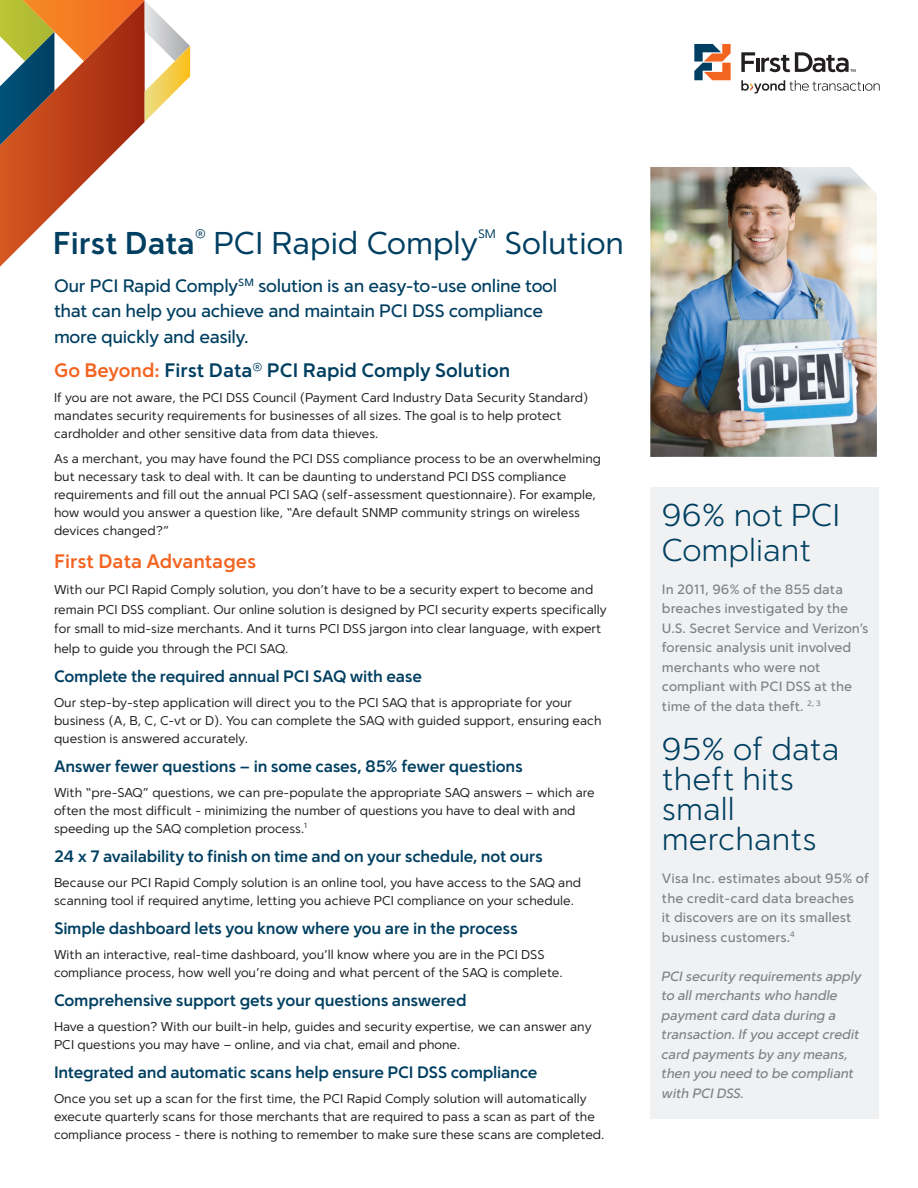
<style>
.page{position:relative;width:918px;height:1188px;background:#fff}
.page>*{position:absolute;margin:0;border:0;box-sizing:border-box;transform-origin:0 0}
.t1{font:300 31.5px/30px "Simple Sans";color:#003f61}
.t2{font:31.5px "Simple Sans";color:#003f61}
.t3{font:700 31.5px "Simple Sans";color:#003f61}
.t4{font:700 19.5px "Simple Sans";color:#003f61}
.t5{font:700 19.5px "Simple Sans";color:#f36421}
.t6{font:500 18px/25.5px "Simple Sans";letter-spacing:-.02em;color:#003f61}
.t7{font:700 16.5px "Simple Sans";letter-spacing:-.015em;color:#003f61}
.t8{font:500 13.5px/19.5px "Simple Sans";color:#808285}
.t9{font:italic 500 13.5px/19.5px "Simple Sans";color:#808285}
.t10{font:12.75px/18px "Simple Sans";color:#231f20}
.t11{font:12.3px "Simple Sans";color:#003f61}
.t12{font:700 12.3px "Simple Sans";color:#003f61}
.s1{color:#f36421}
</style>
<div class="page">
<div style="left:650px;top:488px;width:229px;height:631px;background:#f0f1f2"></div>
<img style="left:650px;top:167px;width:227px;height:290px">
<svg style="left:694px;top:44px;width:37px;height:36px"></svg>
<hr style="left:756px;top:58px;width:3px;height:14px;background:#231f20">
<svg style="left:741px;top:52px;width:14px;height:20px"></svg>
<svg style="left:741px;top:80px;width:139px;height:13px"></svg>
<svg style="left:761px;top:52px;width:95px;height:20px"></svg>
<svg style="left:0;top:0;width:190px;height:267px"></svg>
<h1 class="t3" style="left:53px;top:224px;width:144px">First Data</h1>
<p class="t12" style="left:195px;top:226px;width:12px">®</p>
<h1 class="t2" style="left:214px;top:224px;width:266px">PCI Rapid Comply</h1>
<p class="t11" style="left:478px;top:226px;width:19px">SM</p>
<h1 class="t2" style="left:505px;top:224px;width:121px">Solution</h1>
<h3 class="t6" style="left:54px;top:273px;width:505px">Our PCI Rapid Comply<sup>SM</sup> solution is an easy-to-use online tool that can help you achieve and maintain PCI DSS compliance more quickly and easily.</h3>
<h2 class="t4" style="left:54px;top:359px;width:458px"><span class="s1">Go Beyond:</span> First Data<sup>®</sup> PCI Rapid Comply Solution</h2>
<p class="t10" style="left:54px;top:388px;width:536px">If you are not aware, the PCI DSS Council (Payment Card Industry Data Security Standard) mandates security requirements for businesses of all sizes. The goal is to help protect cardholder and other sensitive data from data thieves.</p>
<p class="t10" style="left:54px;top:449px;width:549px">As a merchant, you may have found the PCI DSS compliance process to be an overwhelming but necessary task to deal with. It can be daunting to understand PCI DSS compliance requirements and fill out the annual PCI SAQ (self-assessment questionnaire). For example, how would you answer a question like, “Are default SNMP community strings on wireless devices changed?”</p>
<h2 class="t5" style="left:54px;top:549px;width:204px">First Data Advantages</h2>
<p class="t10" style="left:54px;top:580px;width:554px;line-height:19.5px">With our PCI Rapid Comply solution, you don’t have to be a security expert to become and remain PCI DSS compliant. Our online solution is designed by PCI security experts specifically for small to mid-size merchants. And it turns PCI DSS jargon into clear language, with expert help to guide you through the PCI SAQ.</p>
<p class="t7" style="left:54px;top:666px;width:370px">Complete the required annual PCI SAQ with ease</p>
<p class="t10" style="left:54px;top:693px;width:549px">Our step-by-step application will direct you to the PCI SAQ that is appropriate for your business (A, B, C, C-vt or D). You can complete the SAQ with guided support, ensuring each question is answered accurately.</p>
<p class="t7" style="left:54px;top:756px;width:470px">Answer fewer questions – in some cases, 85% fewer questions</p>
<p class="t10" style="left:54px;top:783px;width:542px">With “pre-SAQ” questions, we can pre-populate the appropriate SAQ answers – which are often the most difficult - minimizing the number of questions you have to deal with and speeding up the SAQ completion process.<sup>1</sup></p>
<p class="t7" style="left:54px;top:846px;width:490px">24 x 7 availability to finish on time and on your schedule, not ours</p>
<p class="t10" style="left:54px;top:873px;width:529px">Because our PCI Rapid Comply solution is an online tool, you have access to the SAQ and scanning tool if required anytime, letting you achieve PCI compliance on your schedule.</p>
<p class="t7" style="left:54px;top:918px;width:465px">Simple dashboard lets you know where you are in the process</p>
<p class="t10" style="left:54px;top:945px;width:510px">With an interactive, real-time dashboard, you’ll know where you are in the PCI DSS compliance process, how well you’re doing and what percent of the SAQ is complete.</p>
<p class="t7" style="left:54px;top:990px;width:414px">Comprehensive support gets your questions answered</p>
<p class="t10" style="left:54px;top:1017px;width:539px">Have a question? With our built-in help, guides and security expertise, we can answer any<br>PCI questions you may have – online, and via chat, email and phone.</p>
<p class="t7" style="left:54px;top:1062px;width:485px">Integrated and automatic scans help ensure PCI DSS compliance</p>
<p class="t10" style="left:54px;top:1089px;width:552px">Once you set up a scan for the first time, the PCI Rapid Comply solution will automatically execute quarterly scans for those merchants that are required to pass a scan as part of the compliance process - there is nothing to remember to make sure these scans are completed.</p>
<h1 class="t1" style="left:662px;top:497px;width:180px;line-height:34.5px">96% not PCI<br>Compliant</h1>
<p class="t8" style="left:662px;top:579px;width:208px">In 2011, 96% of the 855 data breaches investigated by the<br>U.S. Secret Service and Verizon’s forensic analysis unit involved merchants who were not compliant with PCI DSS at the time of the data theft. <sup>2,</sup> <sup>3</sup></p>
<h1 class="t1" style="left:662px;top:734px;width:179px">95% of data theft hits small merchants</h1>
<p class="t8" style="left:662px;top:868px;width:209px">Visa Inc. estimates about 95% of the credit-card data breaches<br>it discovers are on its smallest business customers.<sup>4</sup></p>
<p class="t9" style="left:662px;top:966px;width:201px">PCI security requirements apply to all merchants who handle payment card data during a transaction. If you accept credit card payments by any means, then you need to be compliant with PCI DSS.</p>
</div>
